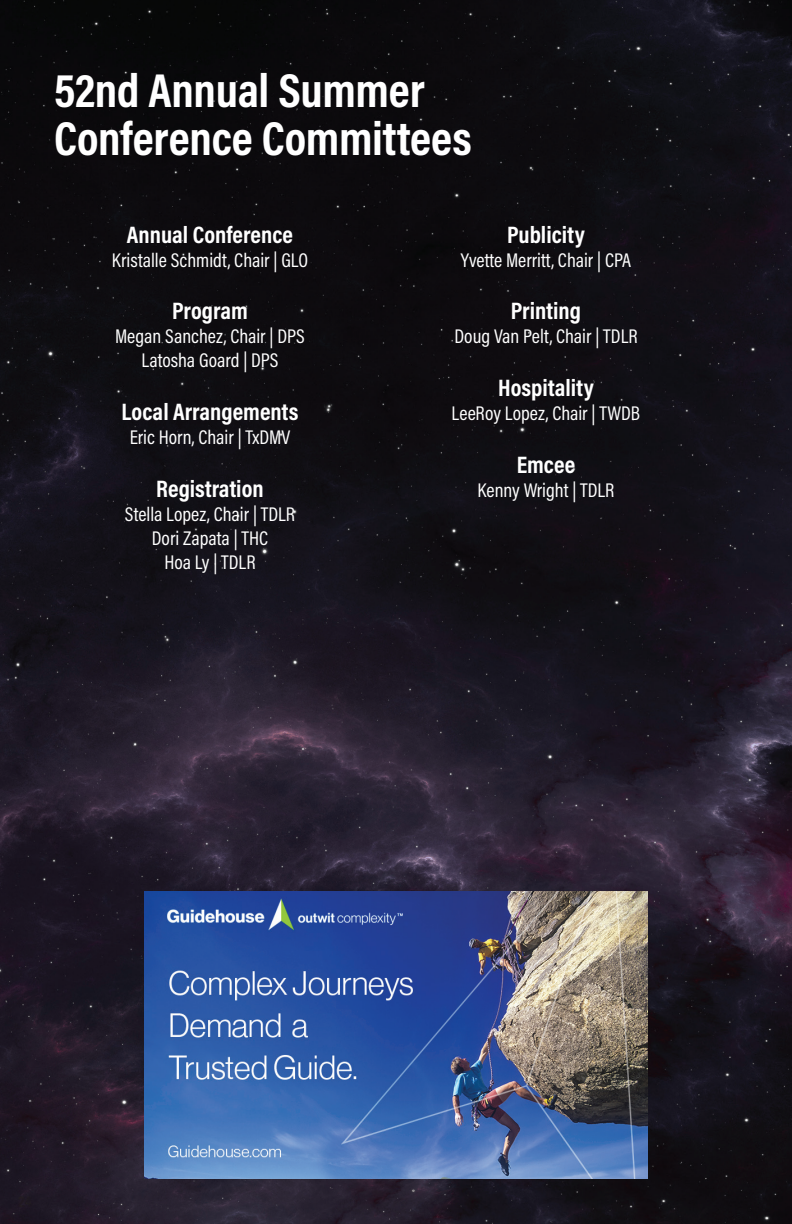
<style>
.page{position:relative;width:792px;height:1224px;background:#fff}
.page>*{position:absolute;margin:0;border:0;box-sizing:border-box;transform-origin:0 0}
.t1{font:700 48px/48px "Acumin Pro Cond";letter-spacing:-.005em;color:#fff}
.t2{font:700 24px "Acumin Pro Cond";color:#fff}
.t3{font:20px/24px "Acumin Pro Cond";color:#fff;text-align:center}
</style>
<div class="page">
<img style="left:0;top:0;width:792px;height:1224px">
<img style="left:144px;top:891px;width:504px;height:288px">
<img style="left:225px;top:1152px;width:328px;height:72px">
<h1 class="t1" style="left:54px;top:65px;width:419px">52nd Annual Summer<br>Conference Committees</h1>
<p class="t2" style="left:127px;top:219px;width:168px">Annual Conference</p>
<p class="t3" style="left:112px;top:247px;width:198px">Kristalle Schmidt, Chair | GLO</p>
<p class="t2" style="left:172px;top:295px;width:77px">Program</p>
<p class="t3" style="left:115px;top:324px;width:191px">Megan Sanchez, Chair | DPS<br>Latosha Goard | DPS</p>
<p class="t2" style="left:122px;top:396px;width:178px">Local Arrangements</p>
<p class="t3" style="left:130px;top:425px;width:162px">Eric Horn, Chair | TxDMV</p>
<p class="t2" style="left:156px;top:473px;width:109px">Registration</p>
<p class="t3" style="left:125px;top:502px;width:172px">Stella Lopez, Chair | TDLR<br>Dori Zapata | THC<br>Hoa Ly | TDLR</p>
<p class="t2" style="left:507px;top:219px;width:79px">Publicity</p>
<p class="t3" style="left:461px;top:247px;width:172px">Yvette Merritt, Chair | CPA</p>
<p class="t2" style="left:511px;top:295px;width:72px">Printing</p>
<p class="t3" style="left:454px;top:324px;width:185px">Doug Van Pelt, Chair | TDLR</p>
<p class="t2" style="left:498px;top:372px;width:97px">Hospitality</p>
<p class="t3" style="left:452px;top:401px;width:190px">LeeRoy Lopez, Chair | TWDB</p>
<p class="t2" style="left:517px;top:449px;width:60px">Emcee</p>
<p class="t3" style="left:477px;top:478px;width:139px">Kenny Wright | TDLR</p>
</div>
